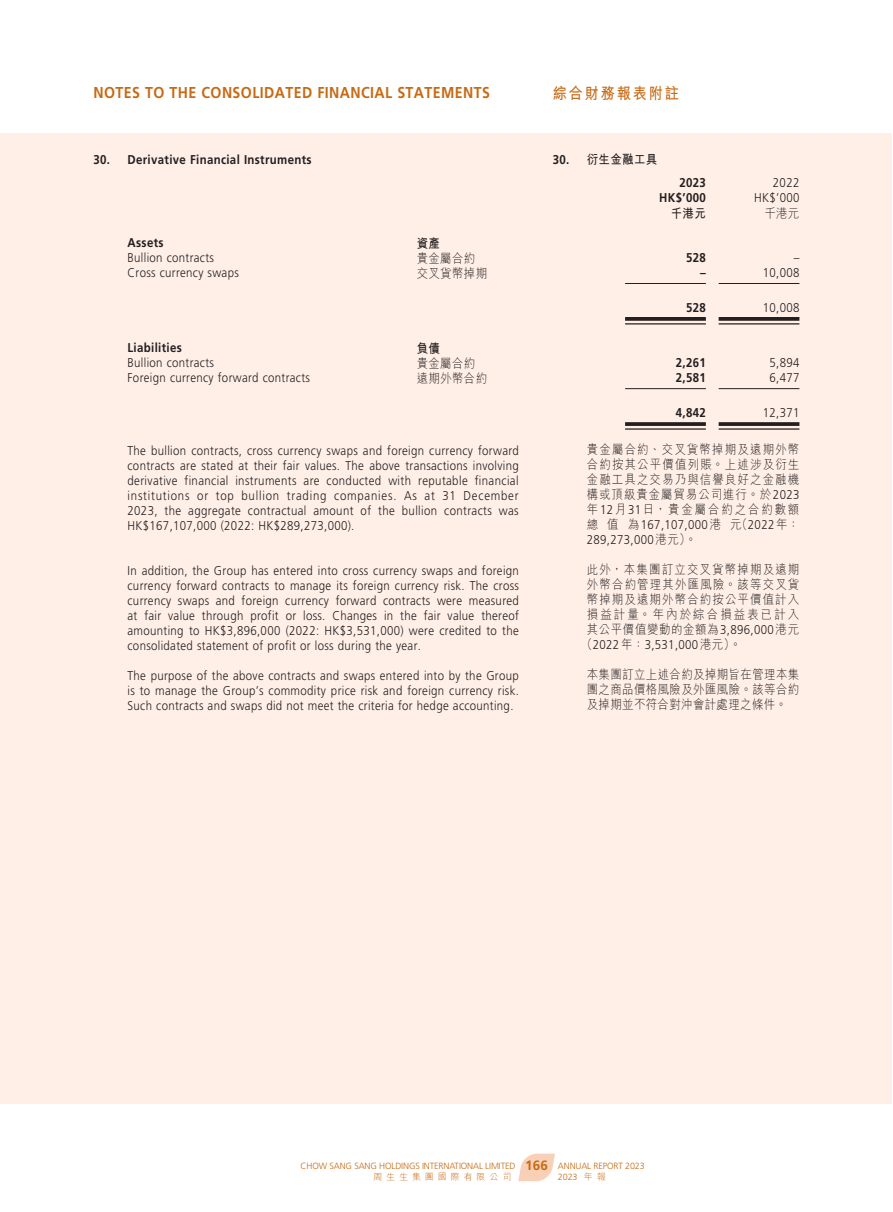
<style>
.page{position:relative;width:893px;height:1212px;background:#fff}
.page>*{position:absolute;margin:0;border:0;box-sizing:border-box;transform-origin:0 0}
.t1{font:700 15.75px "Frutiger LT Std";letter-spacing:.03em;color:#c76a14;scale:.9 1}
.t2{font:700 15.75px "M Hei HK";letter-spacing:.13em;color:#c76a14;scale:.9 1}
.t3{font:700 13.5px "Frutiger LT Std";color:#c76a14}
.t4{font:300 12.75px/15px "Frutiger LT Std";letter-spacing:.03em;color:#231f20;text-align:justify;scale:.9 1}
.t5{font:300 12.75px/15px "M Hei HK";letter-spacing:.06em;color:#231f20;text-align:justify;scale:.9 1}
.t6{font:700 12.75px "Frutiger LT Std";letter-spacing:.03em;color:#231f20;scale:.9 1}
.t7{font:700 12.75px "M Hei HK";letter-spacing:.03em;color:#231f20;scale:.9 1}
.t8{font:300 9px "Frutiger LT Std";letter-spacing:-.015em;color:#c76a14}
.t9{font:300 9px "M Hei HK";letter-spacing:.435em;color:#c76a14}
.s1{font-family:"Frutiger LT Std"}
.s2{font-family:"M Hei HK"}
</style>
<div class="page">
<div style="left:0;top:133px;width:892px;height:971px;background:#ffefe7"></div>
<svg style="left:518px;top:1153px;width:37px;height:28px"></svg>
<hr style="left:625px;top:283px;width:81px;height:1px;background:#231f20">
<hr style="left:719px;top:283px;width:80px;height:1px;background:#231f20">
<svg style="left:625px;top:317px;width:81px;height:4px"></svg>
<hr style="left:625px;top:323px;width:81px;height:1px;background:#231f20">
<svg style="left:719px;top:317px;width:80px;height:4px"></svg>
<hr style="left:719px;top:323px;width:80px;height:1px;background:#231f20">
<hr style="left:625px;top:388px;width:81px;height:1px;background:#231f20">
<hr style="left:719px;top:388px;width:80px;height:1px;background:#231f20">
<svg style="left:625px;top:422px;width:81px;height:4px"></svg>
<hr style="left:625px;top:428px;width:81px;height:2px;background:#231f20">
<svg style="left:719px;top:422px;width:80px;height:4px"></svg>
<hr style="left:719px;top:428px;width:80px;height:2px;background:#231f20">
<p class="t1" style="left:94px;top:83px;width:442px">NOTES TO THE CONSOLIDATED FINANCIAL STATEMENTS</p>
<p class="t2" style="left:553px;top:82px;width:142px">綜合財務報表附註</p>
<p class="t6" style="left:94px;top:152px;width:244px">30. Derivative Financial Instruments</p>
<p class="t7" style="left:553px;top:150px;width:118px"><span class="s1">30.</span> 衍生金融工具</p>
<p class="t6" style="left:679px;top:175px;width:31px">2023</p>
<p class="t4" style="left:773px;top:175px;width:31px">2022</p>
<p class="t6" style="left:659px;top:190px;width:53px">HK$’000</p>
<p class="t4" style="left:754px;top:190px;width:52px">HK$’000</p>
<p class="t7" style="left:671px;top:204px;width:40px">千港元</p>
<p class="t5" style="left:764px;top:205px;width:40px">千港元</p>
<p class="t6" style="left:128px;top:235px;width:42px">Assets</p>
<p class="t7" style="left:417px;top:234px;width:27px">資產</p>
<p class="t4" style="left:128px;top:250px;width:98px">Bullion contracts</p>
<p class="t5" style="left:417px;top:250px;width:67px">貴金屬合約</p>
<p class="t6" style="left:686px;top:250px;width:23px">528</p>
<p class="t4" style="left:794px;top:250px;width:8px">–</p>
<p class="t4" style="left:128px;top:265px;width:125px">Cross currency swaps</p>
<p class="t5" style="left:417px;top:265px;width:80px">交叉貨幣掉期</p>
<p class="t6" style="left:700px;top:265px;width:8px">–</p>
<p class="t4" style="left:763px;top:265px;width:42px">10,008</p>
<p class="t6" style="left:686px;top:300px;width:23px">528</p>
<p class="t4" style="left:763px;top:300px;width:42px">10,008</p>
<p class="t6" style="left:128px;top:340px;width:62px">Liabilities</p>
<p class="t7" style="left:417px;top:339px;width:27px">負債</p>
<p class="t4" style="left:128px;top:356px;width:98px">Bullion contracts</p>
<p class="t5" style="left:417px;top:355px;width:67px">貴金屬合約</p>
<p class="t6" style="left:676px;top:355px;width:35px">2,261</p>
<p class="t4" style="left:769px;top:356px;width:35px">5,894</p>
<p class="t4" style="left:128px;top:371px;width:204px">Foreign currency forward contracts</p>
<p class="t5" style="left:417px;top:370px;width:80px">遠期外幣合約</p>
<p class="t6" style="left:676px;top:370px;width:35px">2,581</p>
<p class="t4" style="left:769px;top:371px;width:35px">6,477</p>
<p class="t6" style="left:676px;top:405px;width:35px">4,842</p>
<p class="t4" style="left:763px;top:405px;width:42px">12,371</p>
<p class="t4" style="left:128px;top:444px;width:436px">The bullion contracts, cross currency swaps and foreign currency forward contracts are stated at their fair values. The above transactions involving derivative financial instruments are conducted with reputable financial institutions or top bullion trading companies. As at 31 December 2023, the aggregate contractual amount of the bullion contracts was HK$167,107,000 (2022: HK$289,273,000).</p>
<p class="t4" style="left:128px;top:564px;width:436px">In addition, the Group has entered into cross currency swaps and foreign currency forward contracts to manage its foreign currency risk. The cross currency swaps and foreign currency forward contracts were measured at fair value through profit or loss. Changes in the fair value thereof amounting to HK$3,896,000 (2022: HK$3,531,000) were credited to the consolidated statement of profit or loss during the year.</p>
<p class="t4" style="left:128px;top:669px;width:436px">The purpose of the above contracts and swaps entered into by the Group is to manage the Group’s commodity price risk and foreign currency risk.<br>Such contracts and swaps did not meet the criteria for hedge accounting.</p>
<p class="t5" style="left:587px;top:441px;width:238px">貴金屬合約、交叉貨幣掉期及遠期外幣合約按其公平價值列賬。上述涉及衍生金融工具之交易乃與信譽良好之金融機構或頂級貴金屬貿易公司進行。於<span class="s1">2023</span>年<span class="s1">12</span>月<span class="s1">31</span>日，貴金屬合約之合約數額</p>
<p class="t4" style="left:587px;top:517px;width:238px"><span class="s2">總 值 為</span>167,107,000<span class="s2">港 元（</span>2022<span class="s2">年：<br></span>289,273,000<span class="s2">港元）。</span></p>
<p class="t5" style="left:587px;top:561px;width:238px">此外，本集團訂立交叉貨幣掉期及遠期外幣合約管理其外匯風險。該等交叉貨幣掉期及遠期外幣合約按公平價值計入損益計量。年內於綜合損益表已計入其公平價值變動的金額為<span class="s1">3,896,000</span>港元</p>
<p class="t4" style="left:581px;top:637px;width:179px"><span class="s2">（</span>2022<span class="s2">年：</span>3,531,000<span class="s2">港元）。</span></p>
<p class="t5" style="left:587px;top:666px;width:238px">本集團訂立上述合約及掉期旨在管理本集團之商品價格風險及外匯風險。該等合約及掉期並不符合對沖會計處理之條件。</p>
<p class="t3" style="left:525px;top:1157px;width:24px">166</p>
<p class="t8" style="left:301px;top:1161px;width:216px">CHOW SANG SANG HOLDINGS INTERNATIONAL LIMITED</p>
<p class="t8" style="left:558px;top:1161px;width:88px">ANNUAL REPORT 2023</p>
<p class="t9" style="left:373px;top:1172px;width:140px">周生生集團國際有限公司</p>
<p class="t8" style="left:558px;top:1172px;width:49px">2023 <span class="s2">年報</span></p>
</div>
